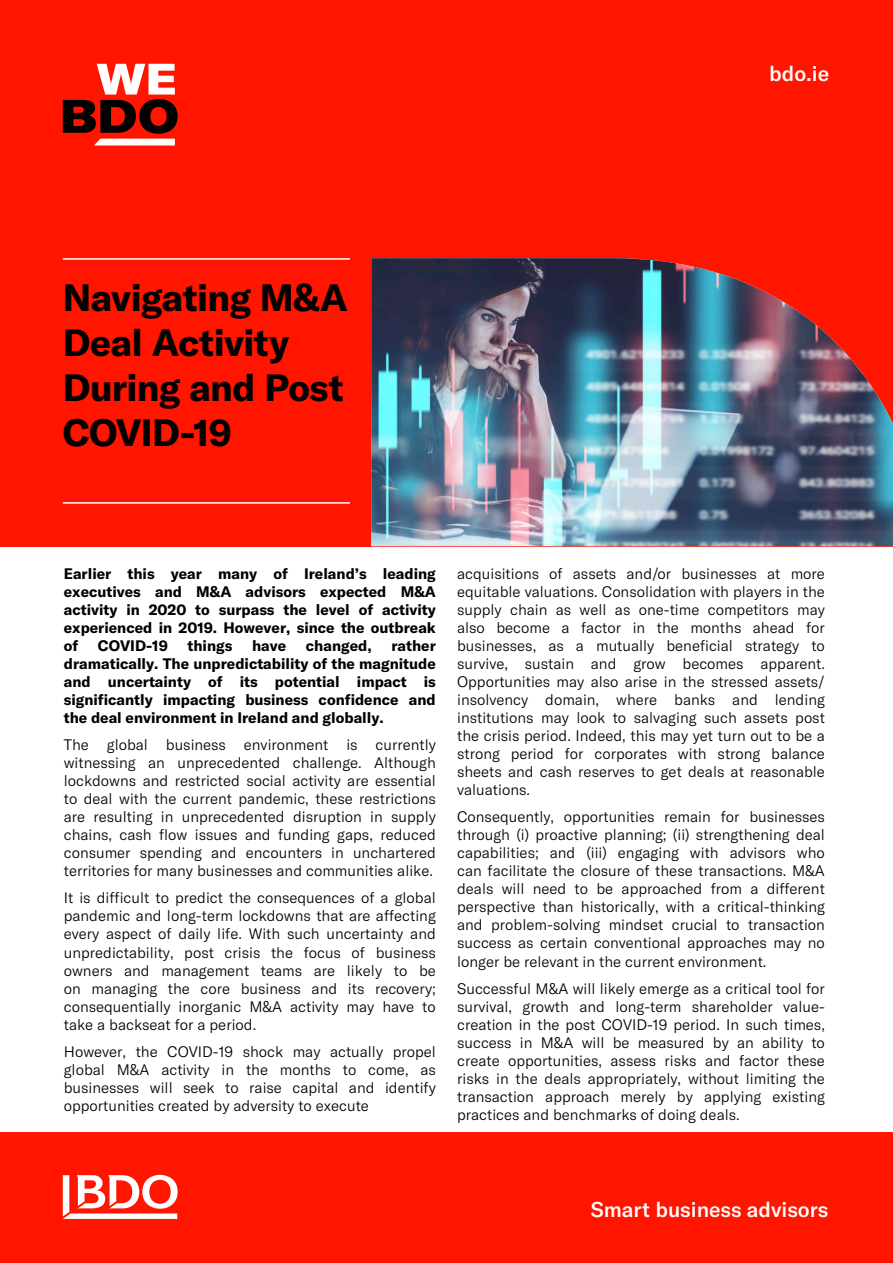
<style>
.page{position:relative;width:893px;height:1263px;background:#fff}
.page>*{position:absolute;margin:0;border:0;box-sizing:border-box;transform-origin:0 0}
.GT_America_Bold_26pt{font:700 37.5px/45px "GT America";letter-spacing:-.015em;color:#000}
.GT_America_Light_16p{font:500 21px "GT America";color:#fff}
.GT_America_Light_10p{font:300 15px/18px "GT America";color:#000;text-align:justify}
.GT_America_Light_10p-2{font:700 15px/18px "GT America";color:#000;text-align:justify}
</style>
<div class="page">
<div style="left:0;top:1132px;width:893px;height:131px;background:#ff1500"></div>
<div style="left:0;top:0;width:893px;height:546px;background:#ff1500"></div>
<svg style="left:63px;top:1175px;width:115px;height:44px"></svg>
<svg style="left:63px;top:64px;width:115px;height:81px"></svg>
<hr style="left:63px;top:258px;width:287px;height:2px;background:#fff">
<hr style="left:63px;top:502px;width:287px;height:2px;background:#fff">
<img style="left:371px;top:258px;width:522px;height:288px">
<p class="GT_America_Light_16p" style="left:769px;top:60px;width:61px">bdo.ie</p>
<p class="GT_America_Bold_26pt" style="left:63px;top:275px;width:286px">Navigating M&amp;A<br>Deal Activity<br>During and Post<br>COVID-19</p>
<p class="GT_America_Light_10p-2" style="left:64px;top:565px;width:374px">Earlier this year many of Ireland’s leading executives and M&amp;A advisors expected M&amp;A activity in 2020 to surpass the level of activity experienced in 2019. However, since the outbreak of</p>
<p class="GT_America_Light_10p-2" style="left:98px;top:637px;width:71px">COVID-19</p>
<p class="GT_America_Light_10p-2" style="left:187px;top:637px;width:46px">things</p>
<p class="GT_America_Light_10p-2" style="left:252px;top:637px;width:36px">have</p>
<p class="GT_America_Light_10p-2" style="left:306px;top:637px;width:67px">changed,</p>
<p class="GT_America_Light_10p-2" style="left:64px;top:637px;width:374px;text-indent:328px">rather dramatically. The unpredictability of the magnitude and uncertainty of its potential impact is significantly impacting business confidence and the deal environment in Ireland and globally.</p>
<p class="GT_America_Light_10p" style="left:64px;top:736px;width:374px">The global business environment is currently witnessing an unprecedented challenge. Although lockdowns and restricted social activity are essential to deal with the current pandemic, these restrictions are resulting in unprecedented disruption in supply chains, cash flow issues and funding gaps, reduced consumer spending and encounters in unchartered territories for many businesses and communities alike.</p>
<p class="GT_America_Light_10p" style="left:64px;top:889px;width:374px">It is difficult to predict the consequences of a global pandemic and long-term lockdowns that are affecting every aspect of daily life. With such uncertainty and unpredictability, post crisis the focus of business owners and management teams are likely to be on managing the core business and its recovery; consequentially inorganic M&amp;A activity may have to take a backseat for a period.</p>
<p class="GT_America_Light_10p" style="left:64px;top:1042px;width:374px">However, the COVID-19 shock may actually propel global M&amp;A activity in the months to come, as businesses will seek to raise capital and identify opportunities created by adversity to execute</p>
<p class="GT_America_Light_10p" style="left:457px;top:565px;width:369px">acquisitions of assets and/or businesses at more equitable valuations. Consolidation with players in the supply chain as well as one-time competitors may also become a factor in the months ahead for businesses, as a mutually beneficial strategy to survive, sustain and grow becomes apparent.<br>Opportunities may also arise in the stressed assets/ insolvency domain, where banks and lending institutions may look to salvaging such assets post the crisis period. Indeed, this may yet turn out to be a strong period for corporates with strong balance sheets and cash reserves to get deals at reasonable valuations.</p>
<p class="GT_America_Light_10p" style="left:457px;top:808px;width:369px">Consequently, opportunities remain for businesses through (i) proactive planning; (ii) strengthening deal capabilities; and (iii) engaging with advisors who can facilitate the closure of these transactions. M&amp;A deals will need to be approached from a different perspective than historically, with a critical-thinking and problem-solving mindset crucial to transaction success as certain conventional approaches may no longer be relevant in the current environment.</p>
<p class="GT_America_Light_10p" style="left:457px;top:979px;width:369px">Successful M&amp;A will likely emerge as a critical tool for survival, growth and long-term shareholder value&shy;creation in the post COVID-19 period. In such times, success in M&amp;A will be measured by an ability to create opportunities, assess risks and factor these risks in the deals appropriately, without limiting the transaction approach merely by applying existing practices and benchmarks of doing deals.</p>
<p class="GT_America_Light_16p" style="left:591px;top:1197px;width:239px">Smart business advisors</p>
</div>
